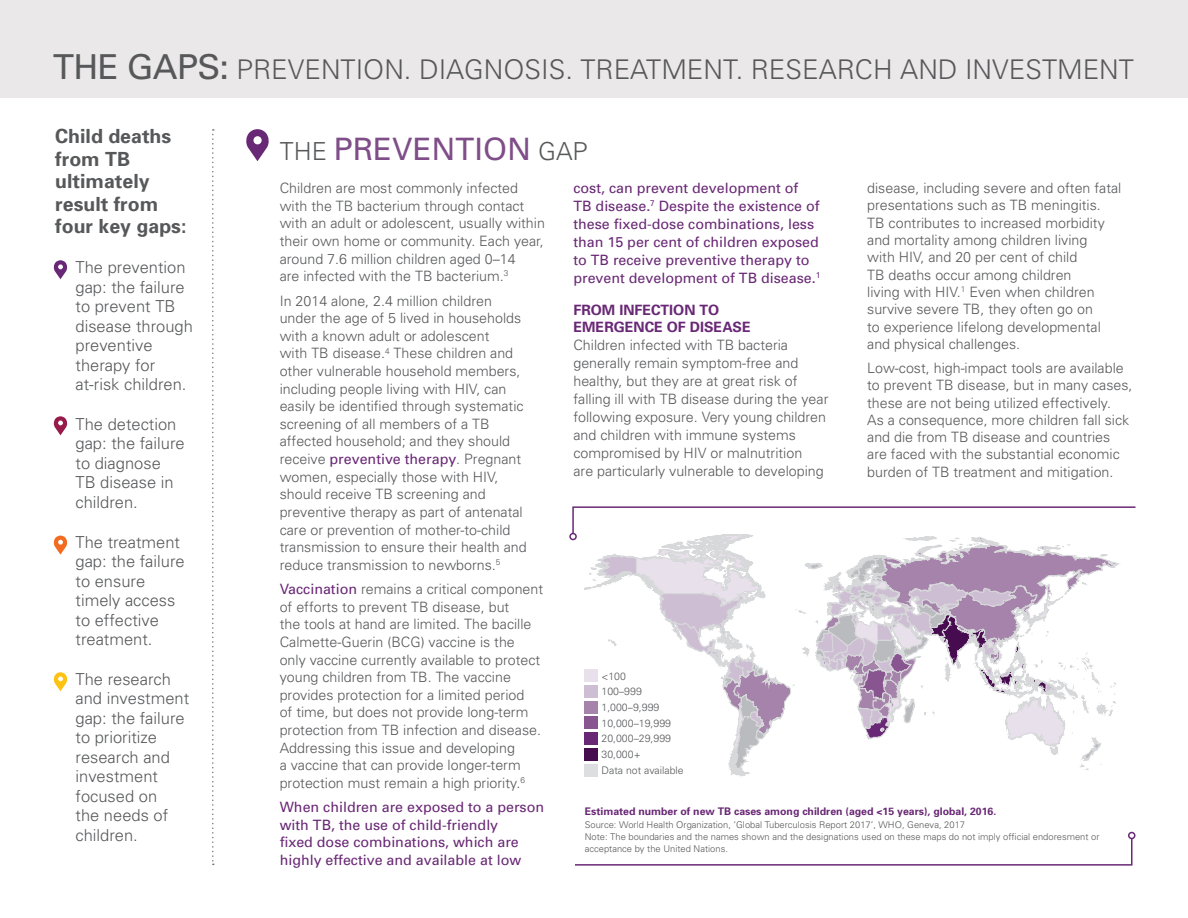
<style>
.page{position:relative;width:1188px;height:918px;background:#fff}
.page>*{position:absolute;margin:0;border:0;box-sizing:border-box;transform-origin:0 0}
.t1{font:30.9px "Univers";color:#7f4d88}
.t2{font:300 27.15px "Univers";color:#57585a}
.t3{font:700 19.5px/22.5px "Univers";color:#57585a}
.t4{font:300 16.5px/19.5px "Univers";color:#57585a}
.t5{font:300 14.25px/17.5px "Univers";color:#57585a}
.t6{font:14.25px/18px "Univers";color:#692875}
.t7{font:700 14.25px/18px "Univers";color:#692875}
.t8{font:300 10.5px/15.6px "Univers";color:#57585a}
.t9{font:700 10.5px "Univers";color:#692875}
.t10{font:300 9.3px/12px "Univers";color:#57585a}
.s1{font-weight:400;font-size:34.35px}
.s2{font-weight:300;font-size:24.9px;color:#57585a}
.s3{font-weight:400;color:#692875}
</style>
<div class="page">
<div style="left:0;top:0;width:1188px;height:98px;background:#eae8e8"></div>
<svg style="left:246px;top:129px;width:23px;height:32px"></svg>
<svg style="left:53px;top:260px;width:15px;height:19px"></svg>
<svg style="left:53px;top:416px;width:15px;height:19px"></svg>
<svg style="left:53px;top:536px;width:15px;height:19px"></svg>
<svg style="left:53px;top:672px;width:15px;height:19px"></svg>
<svg style="left:212px;top:129px;width:2px;height:736px"></svg>
<div style="left:569px;top:533px;width:8px;height:7px;border:2px solid #692875;border-radius:50%"></div>
<svg style="left:575px;top:837px;width:558px;height:29px"></svg>
<div style="left:1128px;top:832px;width:8px;height:7px;border:2px solid #692875;border-radius:50%"></div>
<svg style="left:572px;top:506px;width:564px;height:269px"></svg>
<div style="left:585px;top:669px;width:13px;height:13px;background:#e8e0ea"></div>
<div style="left:585px;top:685px;width:13px;height:12px;background:#cebed3"></div>
<div style="left:585px;top:701px;width:13px;height:12px;background:#a583aa"></div>
<div style="left:585px;top:717px;width:13px;height:12px;background:#885590"></div>
<div style="left:585px;top:733px;width:13px;height:12px;background:#692875"></div>
<div style="left:585px;top:748px;width:13px;height:13px;background:#470c50"></div>
<div style="left:585px;top:764px;width:13px;height:12px;background:#dddee0"></div>
<h2 class="t2" style="left:53px;top:53px;width:1082px"><span class="s1">THE GAPS:</span> PREVENTION. DIAGNOSIS. TREATMENT. RESEARCH AND INVESTMENT</h2>
<h3 class="t3" style="left:55px;top:125px;width:133px">Child deaths from TB ultimately result from four key gaps:</h3>
<p class="t4" style="left:76px;top:257px;width:119px">The prevention gap: the failure to prevent TB disease through preventive therapy for at-risk children.</p>
<p class="t4" style="left:76px;top:414px;width:111px">The detection gap: the failure to diagnose<br>TB disease in children.</p>
<p class="t4" style="left:76px;top:532px;width:111px">The treatment gap: the failure to ensure timely access to effective treatment.</p>
<p class="t4" style="left:76px;top:669px;width:115px">The research and investment gap: the failure to prioritize research and investment focused on<br>the needs of children.</p>
<h1 class="t1" style="left:280px;top:130px;width:309px"><span class="s2">THE</span> PREVENTION <span class="s2">GAP</span></h1>
<p class="t5" style="left:280px;top:179px;width:267px">Children are most commonly infected with the TB bacterium through contact with an adult or adolescent, usually within their own home or community. Each year, around 7.6 million children aged 0–14<br>are infected with the TB bacterium.<sup>3</sup></p>
<p class="t5" style="left:280px;top:291px;width:249px">In 2014 alone, 2.4 million children under the age of 5 lived in households with a known adult or adolescent<br>with TB disease.<sup>4</sup> These children and other vulnerable household members, including people living with HIV, can easily be identified through systematic screening of all members of a TB affected household; and they should receive <span class="s3">preventive therapy</span>. Pregnant women, especially those with HIV, should receive TB screening and preventive therapy as part of antenatal care or prevention of mother-to-child transmission to ensure their health and reduce transmission to newborns.<sup>5</sup></p>
<p class="t5" style="left:280px;top:580px;width:265px"><span class="s3">Vaccination</span> remains a critical component of efforts to prevent TB disease, but<br>the tools at hand are limited. The bacille Calmette-Guerin (BCG) vaccine is the only vaccine currently available to protect young children from TB. The vaccine provides protection for a limited period<br>of time, but does not provide long-term protection from TB infection and disease.<br>Addressing this issue and developing<br>a vaccine that can provide longer-term protection must remain a high priority.<sup>6</sup></p>
<p class="t6" style="left:280px;top:798px;width:266px;line-height:17.5px">When children are exposed to a person with TB, the use of child-friendly<br>fixed dose combinations, which are highly effective and available at low</p>
<p class="t6" style="left:573px;top:179px;width:248px">cost, can prevent development of<br>TB disease.<sup>7</sup> Despite the existence of these fixed-dose combinations, less than 15 per cent of children exposed to TB receive preventive therapy to prevent development of TB disease.<sup>1</sup></p>
<p class="t7" style="left:573px;top:300px;width:179px">FROM INFECTION TO<br>EMERGENCE OF DISEASE</p>
<p class="t5" style="left:573px;top:336px;width:256px;line-height:18px">Children infected with TB bacteria generally remain symptom-free and healthy, but they are at great risk of falling ill with TB disease during the year following exposure. Very young children and children with immune systems compromised by HIV or malnutrition<br>are particularly vulnerable to developing</p>
<p class="t5" style="left:867px;top:179px;width:256px">disease, including severe and often fatal presentations such as TB meningitis.<br>TB contributes to increased morbidity and mortality among children living<br>with HIV, and 20 per cent of child<br>TB deaths occur among children<br>living with HIV.<sup>1</sup> Even when children survive severe TB, they often go on<br>to experience lifelong developmental and physical challenges.</p>
<p class="t5" style="left:867px;top:359px;width:267px">Low-cost, high-impact tools are available to prevent TB disease, but in many cases, these are not being utilized effectively.<br>As a consequence, more children fall sick and die from TB disease and countries are faced with the substantial economic burden of TB treatment and mitigation.</p>
<p class="t8" style="left:602px;top:668px;width:84px">&lt;100<br>100–999<br>1,000–9,999<br>10,000–19,999<br>20,000–29,999<br>30,000+<br>Data not available</p>
<p class="t9" style="left:585px;top:804px;width:413px">Estimated number of new TB cases among children (aged &lt;15 years), global, 2016.</p>
<p class="t10" style="left:585px;top:819px;width:516px">Source: World Health Organization, ‘Global Tuberculosis Report 2017’, WHO, Geneva, 2017<br>Note: The boundaries and the names shown and the designations used on these maps do not imply official endoresment or acceptance by the United Nations.</p>
</div>
